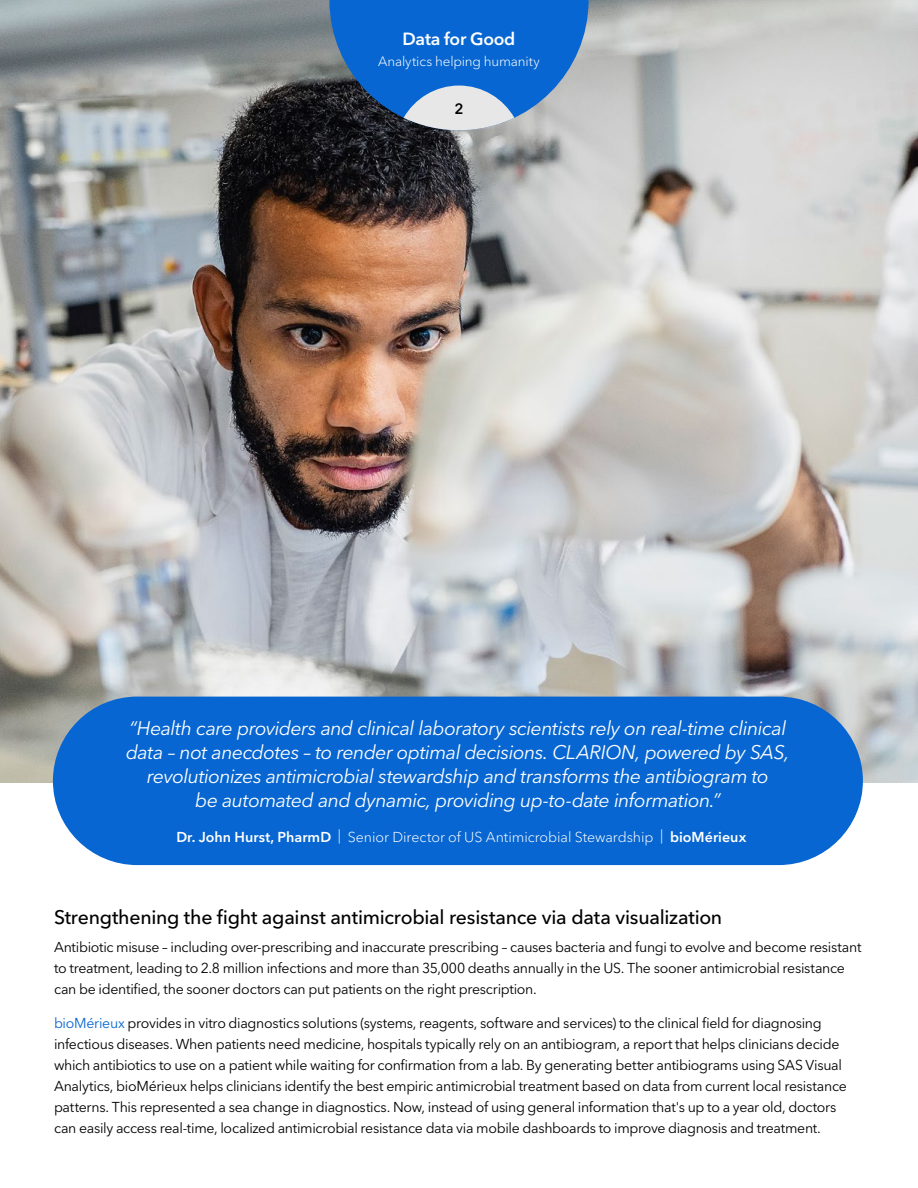
<style>
.page{position:relative;width:918px;height:1188px;background:#fff}
.page>*{position:absolute;margin:0;border:0;box-sizing:border-box;transform-origin:0 0}
.t1{font:italic 19.5px/24px "Avenir Next W1 G";letter-spacing:-.03em;color:#fff;text-align:center}
.t2{font:500 19.5px "Avenir Next W1 G";letter-spacing:-.015em;color:#000}
.t3{font:600 17.55px "Avenir Next W1 G";letter-spacing:-.015em;color:#fff}
.t4{font:600 14.85px "Avenir Next W1 G";color:#000}
.t5{font:14.25px/21px "Avenir Next W1 G";letter-spacing:-.02em;color:#000}
.t6{font:300 14.25px "Avenir Next W1 G";letter-spacing:-.005em;color:#fff}
.t7{font:300 13.5px "Avenir Next W1 G";letter-spacing:-.01em;color:#fff}
.s1{font-weight:600}
.s2{color:#0766d1}
</style>
<div class="page">
<img style="left:0;top:0;width:918px;height:783px">
<svg style="left:329px;top:0;width:260px;height:130px;background:#3576c0"></svg>
<div style="left:53px;top:697px;width:810px;height:168px;background:#0766d1;border-radius:84px"></div>
<p class="t3" style="left:403px;top:28px;width:114px">Data for Good</p>
<p class="t7" style="left:378px;top:53px;width:163px">Analytics helping humanity</p>
<p class="t4" style="left:454px;top:99px;width:11px">2</p>
<p class="t1" style="left:126px;top:716px;width:665px">“Health care providers and clinical laboratory scientists rely on real-time clinical data – not anecdotes – to render optimal decisions. CLARION, powered by SAS, revolutionizes antimicrobial stewardship and transforms the antibiogram to<br>be automated and dynamic, providing up-to-date information.”</p>
<p class="t6" style="left:176px;top:828px;width:571px"><span class="s1">Dr. John Hurst, PharmD</span> | Senior Director of US Antimicrobial Stewardship | <span class="s1">bioMérieux</span></p>
<h1 class="t2" style="left:54px;top:906px;width:670px">Strengthening the fight against antimicrobial resistance via data visualization</h1>
<p class="t5" style="left:54px;top:936px;width:809px">Antibiotic misuse – including over-prescribing and inaccurate prescribing – causes bacteria and fungi to evolve and become resistant to treatment, leading to 2.8 million infections and more than 35,000 deaths annually in the US. The sooner antimicrobial resistance can be identified, the sooner doctors can put patients on the right prescription.</p>
<p class="t5" style="left:54px;top:1013px;width:794px"><span class="s2">bioMérieux</span> provides in vitro diagnostics solutions (systems, reagents, software and services) to the clinical field for diagnosing infectious diseases. When patients need medicine, hospitals typically rely on an antibiogram, a report that helps clinicians decide which antibiotics to use on a patient while waiting for confirmation from a lab. By generating better antibiograms using SAS Visual Analytics, bioMérieux helps clinicians identify the best empiric antimicrobial treatment based on data from current local resistance patterns. This represented a sea change in diagnostics. Now, instead of using general information that's up to a year old, doctors can easily access real-time, localized antimicrobial resistance data via mobile dashboards to improve diagnosis and treatment.</p>
</div>
